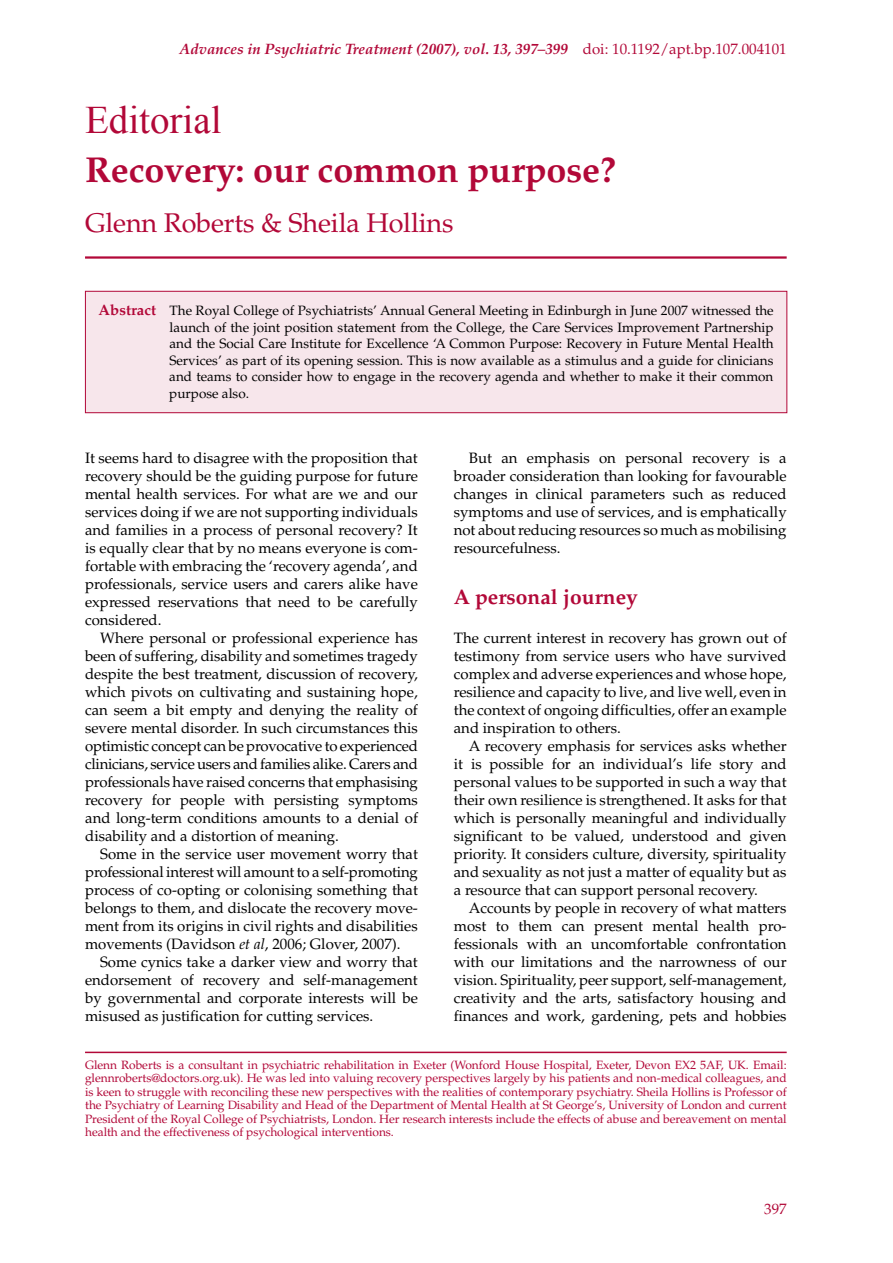
<style>
.page{position:relative;width:893px;height:1263px;background:#fff}
.page>*{position:absolute;margin:0;border:0;box-sizing:border-box;transform-origin:0 0}
.t1{font:39px "Times New Roman";color:#b20838}
.t2{font:700 36px "Palatino";letter-spacing:-.005em;color:#b20838}
.t3{font:27px "Palatino";letter-spacing:-.005em;color:#b20838}
.t4{font:700 21px "Palatino";color:#b20838}
.t5{font:15px/18px "Palatino";color:#000;text-align:justify}
.t6{font:italic 700 15px "Palatino";color:#b20838}
.t7{font:15px "Palatino";color:#b20838}
.t8{font:13.5px/16.5px "Palatino";color:#000;text-align:justify}
.t9{font:12px/13.5px "Palatino";letter-spacing:-.005em;color:#b20838;text-align:justify}
.s1{font-weight:400;font-style:normal}
.s2{font-weight:700;font-size:15px;color:#b20838}
.s3{font-style:italic}
</style>
<div class="page">
<hr style="left:85px;top:256px;width:702px;height:3px;background:#b20838">
<hr style="left:85px;top:1052px;width:702px;height:1px;background:#b20838">
<div style="left:85px;top:291px;width:702px;height:122px;background:#f7e6eb"></div>
<div style="left:85px;top:291px;width:702px;height:122px;border:1px solid #b20838"></div>
<p class="t6" style="left:180px;top:40px;width:609px">Advances in Psychiatric Treatment (2007), vol. 13, 397–399 <span class="s1">doi: 10.1192/apt.bp.107.004101</span></p>
<h1 class="t1" style="left:85px;top:94px;width:138px">Editorial</h1>
<h2 class="t2" style="left:85px;top:148px;width:532px">Recovery: our common purpose?</h2>
<h3 class="t3" style="left:85px;top:207px;width:370px">Glenn Roberts &amp; Sheila Hollins</h3>
<p class="t8" style="left:169px;top:303px;width:606px;text-indent:-71px"><span class="s2">Abstract</span> The Royal College of Psychiatrists’ Annual General Meeting in Edinburgh in June 2007 witnessed the launch of the joint position statement from the College, the Care Services Improvement Partnership and the Social Care Institute for Excellence ‘A Common Purpose: Recovery in Future Mental Health Services’ as part of its opening session. This is now available as a stimulus and a guide for clinicians and teams to consider how to engage in the recovery agenda and whether to make it their common purpose also.</p>
<p class="t5" style="left:85px;top:449px;width:334px">It seems hard to disagree with the proposition that recovery should be the guiding purpose for future mental health services. For what are we and our services doing if we are not supporting individuals and families in a process of personal recovery? It is equally clear that by no means everyone is com&shy;fortable with embracing the ‘recovery agenda’, and professionals, service users and carers alike have expressed reservations that need to be carefully considered.</p>
<p class="t5" style="left:85px;top:629px;width:334px;text-indent:15px">Where personal or professional experience has been of suffering, disability and sometimes tragedy despite the best treatment, discussion of recovery, which pivots on cultivating and sustaining hope, can seem a bit empty and denying the reality of severe mental disorder. In such circumstances this optimistic concept can be provocative to experienced clinicians, service users and families alike. Carers and professionals have raised concerns that emphasising recovery for people with persisting symptoms and long-term conditions amounts to a denial of disability and a distortion of meaning.</p>
<p class="t5" style="left:85px;top:845px;width:334px;text-indent:15px">Some in the service user movement worry that pro-fessional interest will amount to a self-promoting process of co-opting or colonising something that belongs to them, and dislocate the recovery move&shy;ment from its origins in civil rights and disabilities movements (Davidson <span class="s3">et al</span>, 2006; Glover, 2007).</p>
<p class="t5" style="left:85px;top:953px;width:334px;text-indent:15px">Some cynics take a darker view and worry that endorsement of recovery and self-management by govern-mental and corporate interests will be misused as justification for cutting services.</p>
<p class="t5" style="left:454px;top:449px;width:334px;text-indent:15px">But an emphasis on personal recovery is a broader consideration than looking for favourable changes in clinical parameters such as reduced symptoms and use of services, and is emphatically not about reducing resources so much as mobilising resourcefulness.</p>
<h3 class="t4" style="left:454px;top:585px;width:185px">A personal journey</h3>
<p class="t5" style="left:454px;top:629px;width:334px">The current interest in recovery has grown out of testimony from service users who have survived complex and adverse experiences and whose hope, resilience and capacity to live, and live well, even in the context of ongoing difficulties, offer an example and inspiration to others.</p>
<p class="t5" style="left:454px;top:737px;width:334px;text-indent:15px">A recovery emphasis for services asks whether it is possible for an individual’s life story and personal values to be supported in such a way that their own resilience is strengthened. It asks for that which is personally meaningful and individually significant to be valued, understood and given priority. It considers culture, diversity, spirituality and sexuality as not just a matter of equality but as a resource that can support personal recovery.</p>
<p class="t5" style="left:454px;top:899px;width:334px;text-indent:15px">Accounts by people in recovery of what matters most to them can present mental health pro&shy;fessionals with an uncomfortable confrontation with our limitations and the narrowness of our vision. Spirituality, peer support, self-management, creativity and the arts, satisfactory housing and finances and work, gardening, pets and hobbies</p>
<p class="t9" style="left:85px;top:1058px;width:703px">Glenn Roberts is a consultant in psychiatric rehabilitation in Exeter (Wonford House Hospital, Exeter, Devon EX2 5AF, UK. Email: glennroberts@doctors.org.uk). He was led into valuing recovery perspectives largely by his patients and non-medical colleagues, and is keen to struggle with reconciling these new perspectives with the realities of contemporary psychiatry. Sheila Hollins is Professor of the Psychiatry of Learning Disability and Head of the Department of Mental Health at St George’s, University of London and current President of the Royal College of Psychiatrists, London. Her research interests include the effects of abuse and bereavement on mental health and the effectiveness of psychological interventions.</p>
<p class="t7" style="left:764px;top:1200px;width:24px">397</p>
</div>
